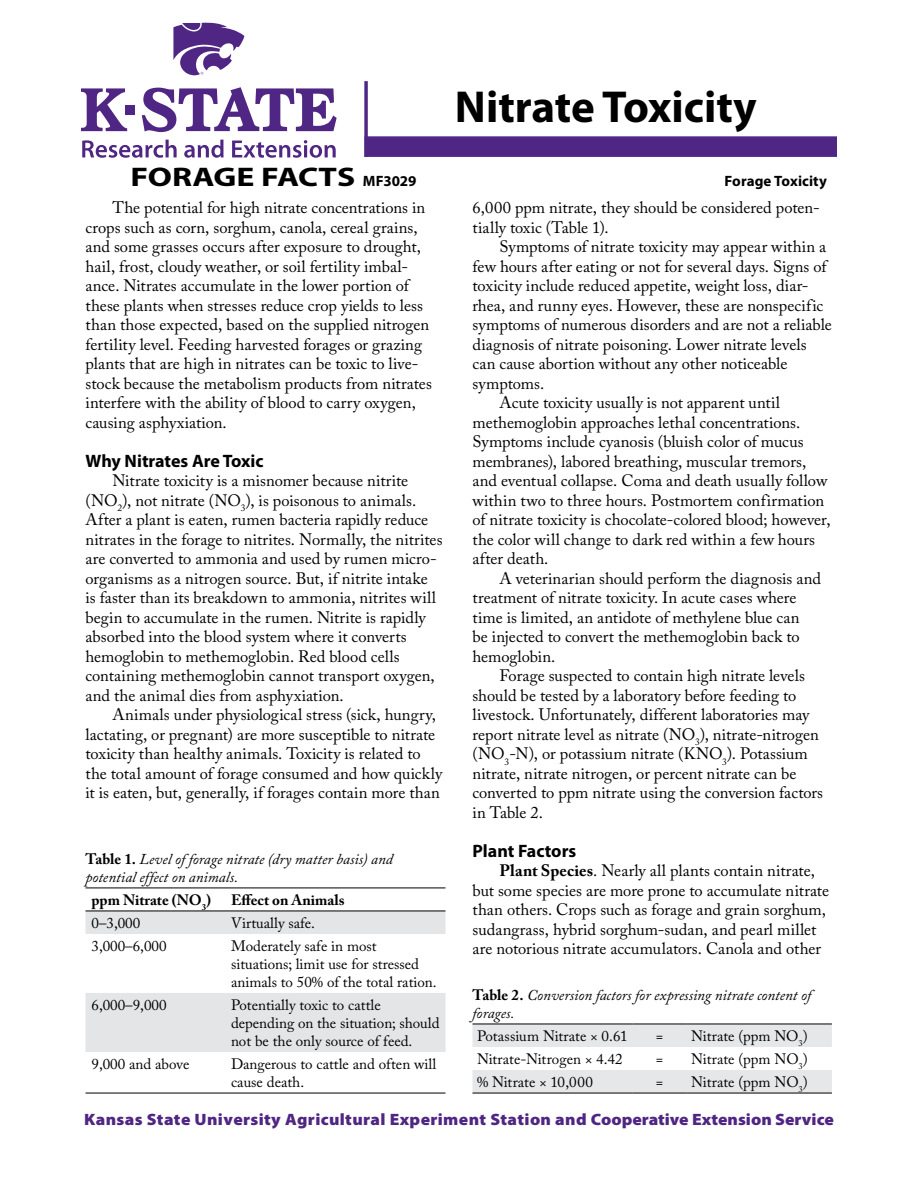
<style>
.page{position:relative;width:918px;height:1188px;background:#fff}
.page>*{position:absolute;margin:0;border:0;box-sizing:border-box;transform-origin:0 0}
.t1{font:700 45px "Myriad Pro";color:#000}
.t2{font:700 27px "Myriad Pro";color:#000;scale:1.25 1}
.t3{font:700 18px "Myriad Pro";color:#000}
.t4{font:16.5px/19.5px "Adobe Caslon Pro";color:#000}
.t5{font:900 16.5px "Myriad Pro";letter-spacing:.02em;color:#4f2683;scale:1.06 1}
.t6{font:15px/18px "Adobe Caslon Pro";color:#000}
.t7{font:italic 15px/18px "Adobe Caslon Pro";letter-spacing:.005em;color:#000}
.t8{font:700 15px "Adobe Caslon Pro";color:#000}
.t9{font:700 15px "Myriad Pro";letter-spacing:.005em;color:#000}
.s1{font-size:15px}
.s2{font-weight:700;font-style:normal}
.s3{font-weight:700}
.s4{font-style:italic}
</style>
<div class="page">
<div style="left:364px;top:136px;width:473px;height:21px;background:#4f2683;border:2px solid #4f2683"></div>
<svg style="left:364px;top:81px;width:4px;height:76px"></svg>
<div style="left:125px;top:105px;width:10px;height:9px;background:#4f2683"></div>
<svg style="left:81px;top:88px;width:46px;height:43px"></svg>
<svg style="left:142px;top:87px;width:195px;height:45px"></svg>
<svg style="left:82px;top:140px;width:95px;height:18px"></svg>
<svg style="left:184px;top:140px;width:40px;height:18px"></svg>
<svg style="left:232px;top:140px;width:104px;height:18px"></svg>
<svg style="left:173px;top:23px;width:71px;height:53px"></svg>
<svg style="left:86px;top:912px;width:360px;height:140px;fill:#e4e5e6"></svg>
<hr style="left:86px;top:888px;width:139px;height:1px;background:#000">
<hr style="left:225px;top:888px;width:221px;height:1px;background:#000">
<hr style="left:86px;top:911px;width:139px;height:1px;background:#000">
<hr style="left:225px;top:911px;width:221px;height:1px;background:#000">
<hr style="left:86px;top:1093px;width:139px;height:1px;background:#000">
<hr style="left:225px;top:1093px;width:221px;height:1px;background:#000">
<svg style="left:472px;top:1025px;width:360px;height:68px"></svg>
<hr style="left:472px;top:1024px;width:161px;height:1px;background:#000">
<hr style="left:633px;top:1024px;width:54px;height:1px;background:#000">
<hr style="left:687px;top:1024px;width:145px;height:1px;background:#000">
<hr style="left:472px;top:1093px;width:161px;height:1px;background:#000">
<hr style="left:633px;top:1093px;width:54px;height:1px;background:#000">
<hr style="left:687px;top:1093px;width:145px;height:1px;background:#000">
<h1 class="t1" style="left:455px;top:77px;width:303px">Nitrate Toxicity</h1>
<h2 class="t2" style="left:131px;top:159px;width:230px">FORAGE FACTS <span class="s1">MF3029</span></h2>
<p class="t9" style="left:725px;top:171px;width:104px">Forage Toxicity</p>
<p class="t4" style="left:86px;top:198px;width:348px;text-indent:27px">The potential for high nitrate concentrations in crops such as corn, sorghum, canola, cereal grains, and some grasses occurs after exposure to drought, hail, frost, cloudy weather, or soil fertility imbal&shy;ance. Nitrates accumulate in the lower portion of these plants when stresses reduce crop yields to less than those expected, based on the supplied nitrogen fertility level. Feeding harvested forages or grazing plants that are high in nitrates can be toxic to live&shy;stock because the metabolism products from nitrates interfere with the ability of blood to carry oxygen, causing asphyxiation.</p>
<p class="t3" style="left:86px;top:449px;width:180px">Why Nitrates Are Toxic</p>
<p class="t4" style="left:86px;top:471px;width:359px;text-indent:27px">Nitrate toxicity is a misnomer because nitrite (NO<sub>2</sub>), not nitrate (NO<sub>3</sub>), is poisonous to animals.<br>After a plant is eaten, rumen bacteria rapidly reduce nitrates in the forage to nitrites. Normally, the nitrites are converted to ammonia and used by rumen micro&shy;organisms as a nitrogen source. But, if nitrite intake<br>is faster than its breakdown to ammonia, nitrites will begin to accumulate in the rumen. Nitrite is rapidly absorbed into the blood system where it converts hemoglobin to methemoglobin. Red blood cells containing methemoglobin cannot transport oxygen, and the animal dies from asphyxiation.</p>
<p class="t4" style="left:86px;top:705px;width:358px;text-indent:27px">Animals under physiological stress (sick, hungry, lactating, or pregnant) are more susceptible to nitrate toxicity than healthy animals. Toxicity is related to the total amount of forage consumed and how quickly it is eaten, but, generally, if forages contain more than</p>
<p class="t7" style="left:86px;top:850px;width:309px"><span class="s2">Table 1.</span> Level of forage nitrate (dry matter basis) and potential effect on animals.</p>
<p class="t8" style="left:92px;top:891px;width:121px">ppm Nitrate (NO<sub>3</sub>)</p>
<p class="t8" style="left:231px;top:891px;width:115px">Effect on Animals</p>
<p class="t6" style="left:92px;top:914px;width:50px">0–3,000</p>
<p class="t6" style="left:231px;top:914px;width:85px">Virtually safe.</p>
<p class="t6" style="left:92px;top:937px;width:77px">3,000–6,000</p>
<p class="t6" style="left:231px;top:937px;width:207px">Moderately safe in most situations; limit use for stressed animals to 50% of the total ration.</p>
<p class="t6" style="left:92px;top:996px;width:77px">6,000–9,000</p>
<p class="t6" style="left:231px;top:996px;width:210px">Potentially toxic to cattle depending on the situation; should not be the only source of feed.</p>
<p class="t6" style="left:92px;top:1055px;width:99px">9,000 and above</p>
<p class="t6" style="left:231px;top:1055px;width:207px">Dangerous to cattle and often will cause death.</p>
<p class="t4" style="left:473px;top:198px;width:349px">6,000 ppm nitrate, they should be considered poten&shy;tially toxic (Table 1).</p>
<p class="t4" style="left:500px;top:237px;width:328px">Symptoms of nitrate toxicity may appear within a</p>
<p class="t4" style="left:473px;top:256px;width:356px">few hours after eating or not for several days. Signs of</p>
<p class="t4" style="left:473px;top:276px;width:337px">toxicity include reduced appetite, weight loss, diar-</p>
<p class="t4" style="left:473px;top:295px;width:352px">rhea, and runny eyes. However, these are nonspecific</p>
<p class="t4" style="left:473px;top:315px;width:361px">symptoms of numerous disorders and are not a reliable</p>
<p class="t4" style="left:473px;top:334px;width:336px">diagnosis of nitrate poisoning. Lower nitrate levels</p>
<p class="t4" style="left:473px;top:354px;width:316px">can cause abortion without any other noticeable</p>
<p class="t4" style="left:473px;top:373px;width:73px">symptoms.</p>
<p class="t4" style="left:500px;top:393px;width:282px">Acute toxicity usually is not apparent until</p>
<p class="t4" style="left:473px;top:412px;width:329px">methemoglobin approaches lethal concentrations.</p>
<p class="t4" style="left:473px;top:432px;width:333px">Symptoms include cyanosis (bluish color of mucus</p>
<p class="t4" style="left:473px;top:451px;width:335px">membranes), labored breathing, muscular tremors,</p>
<p class="t4" style="left:473px;top:471px;width:356px">and eventual collapse. Coma and death usually follow</p>
<p class="t4" style="left:473px;top:490px;width:353px">within two to three hours. Postmortem confirmation</p>
<p class="t4" style="left:473px;top:510px;width:360px">of nitrate toxicity is chocolate-colored blood; however,</p>
<p class="t4" style="left:473px;top:529px;width:344px">the color will change to dark red within a few hours</p>
<p class="t4" style="left:473px;top:549px;width:77px">after death.</p>
<p class="t4" style="left:500px;top:568px;width:323px">A veterinarian should perform the diagnosis and</p>
<p class="t4" style="left:473px;top:588px;width:325px">treatment of nitrate toxicity. In acute cases where</p>
<p class="t4" style="left:473px;top:607px;width:329px">time is limited, an antidote of methylene blue can</p>
<p class="t4" style="left:473px;top:627px;width:329px">be injected to convert the methemoglobin back to</p>
<p class="t4" style="left:473px;top:646px;width:84px">hemoglobin.</p>
<p class="t4" style="left:500px;top:666px;width:307px">Forage suspected to contain high nitrate levels</p>
<p class="t4" style="left:473px;top:685px;width:325px">should be tested by a laboratory before feeding to</p>
<p class="t4" style="left:473px;top:705px;width:338px">livestock. Unfortunately, different laboratories may</p>
<p class="t4" style="left:473px;top:724px;width:348px">report nitrate level as nitrate (NO<sub>3</sub>), nitrate-nitrogen</p>
<p class="t4" style="left:473px;top:744px;width:337px">(NO<sub>3</sub>-N), or potassium nitrate (KNO<sub>3</sub>). Potassium</p>
<p class="t4" style="left:473px;top:763px;width:326px">nitrate, nitrate nitrogen, or percent nitrate can be</p>
<p class="t4" style="left:473px;top:783px;width:352px">converted to ppm nitrate using the conversion factors</p>
<p class="t4" style="left:473px;top:802px;width:72px">in Table 2.</p>
<p class="t3" style="left:472px;top:839px;width:105px">Plant Factors</p>
<p class="t4" style="left:472px;top:861px;width:358px;text-indent:27px"><span class="s3">Plant Species</span>. Nearly all plants contain nitrate, but some species are more prone to accumulate nitrate than others. Crops such as forage and grain sorghum, sudangrass, hybrid sorghum-sudan, and pearl millet are notorious nitrate accumulators. Canola and other</p>
<p class="t7" style="left:472px;top:986px;width:340px"><span class="s2">Table 2.</span> Conversion factors for expressing nitrate content of forages.</p>
<p class="t6" style="left:477px;top:1027px;width:152px">Potassium Nitrate <span class="s4">×</span> 0.61</p>
<p class="t6" style="left:656px;top:1027px;width:9px">=</p>
<p class="t6" style="left:691px;top:1027px;width:118px">Nitrate (ppm NO<sub>3</sub>)</p>
<p class="t6" style="left:477px;top:1050px;width:147px">Nitrate-Nitrogen <span class="s4">×</span> 4.42</p>
<p class="t6" style="left:656px;top:1050px;width:9px">=</p>
<p class="t6" style="left:691px;top:1050px;width:118px">Nitrate (ppm NO<sub>3</sub>)</p>
<p class="t6" style="left:477px;top:1073px;width:117px">% Nitrate <span class="s4">×</span> 10,000</p>
<p class="t6" style="left:656px;top:1073px;width:9px">=</p>
<p class="t6" style="left:691px;top:1073px;width:118px">Nitrate (ppm NO<sub>3</sub>)</p>
<p class="t5" style="left:84px;top:1110px;width:709px">Kansas State University Agricultural Experiment Station and Cooperative Extension Service</p>
</div>
